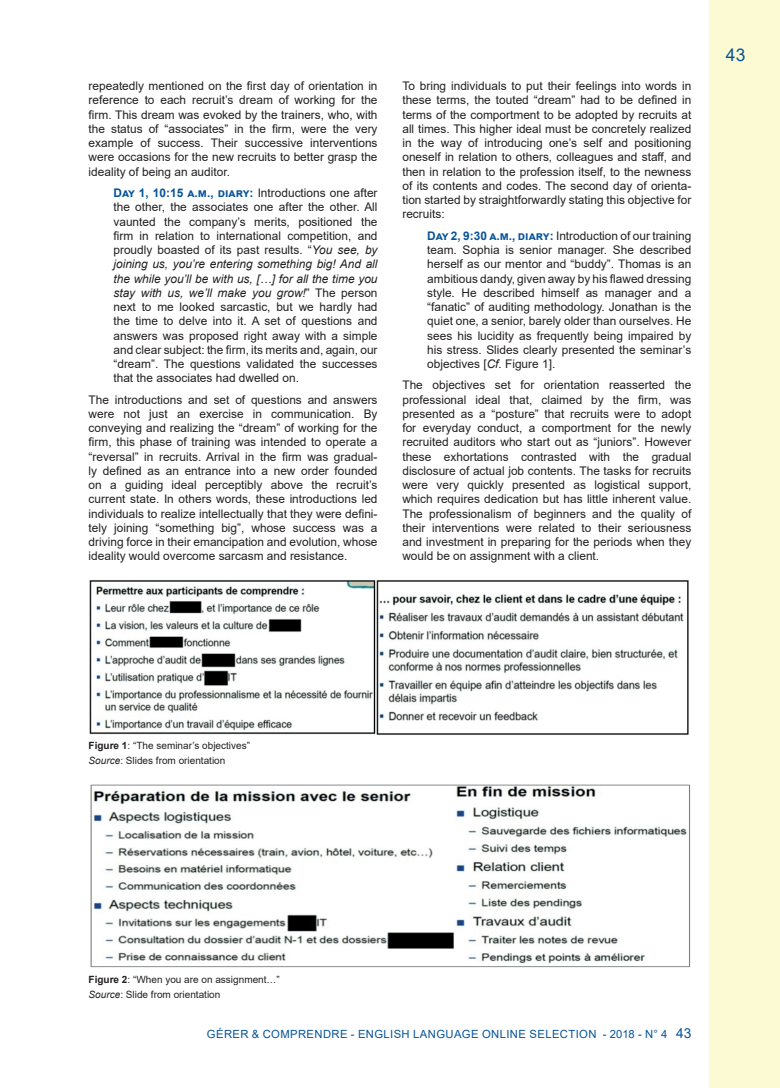
<style>
.page{position:relative;width:780px;height:1088px;background:#fff}
.page>*{position:absolute;margin:0;border:0;box-sizing:border-box;transform-origin:0 0}
.t1{font:17.5px "Arial";color:#07549a}
.texte_courant{font:11.88px/14.2px "Arial";color:#231f20;text-align:justify}
.retrait{font:11.88px/14.2px "Arial";color:#231f20;text-align:justify}
.t2{font:11.25px "Arial";letter-spacing:.035em;color:#07549a}
.légende{font:10px "Arial";color:#231f20}
.s1{font-weight:700;color:#07549a}
.s2{font-style:italic}
.s3{font-weight:700}
.s4{font-size:13.75px}
</style>
<div class="page">
<div style="left:709px;top:0;width:71px;height:1088px;background:#fcfad2"></div>
<img style="left:89px;top:580px;width:600px;height:155px">
<img style="left:90px;top:784px;width:601px;height:184px">
<p class="texte_courant" style="left:89px;top:79px;width:290px">repeatedly mentioned on the first day of orientation in reference to each recruit’s dream of working for the firm. This dream was evoked by the trainers, who, with the status of “associates” in the firm, were the very example of success. Their successive interventions were occasions for the new recruits to better grasp the ideality of being an auditor.</p>
<p class="retrait" style="left:113px;top:186px;width:265px"><span class="s1">Day 1, 10:15 a.m., diary:</span> Introductions one after the other, the associates one after the other. All vaunted the company’s merits, positioned the firm in relation to international competition, and proudly boasted of its past results. “<span class="s2">You see, by joining us, you’re entering something big! And all the while you’ll be with us, […] for all the time you stay with us, we’ll make you grow!</span>” The person next to me looked sarcastic, but we hardly had the time to delve into it. A set of questions and answers was proposed right away with a simple and clear subject: the firm, its merits and, again, our “dream”. The questions validated the successes that the associates had dwelled on.</p>
<p class="texte_courant" style="left:89px;top:392px;width:290px">The introductions and set of questions and answers were not just an exercise in communication. By conveying and realizing the “dream” of working for the firm, this phase of training was intended to operate a “reversal” in recruits. Arrival in the firm was gradual&shy;ly defined as an entrance into a new order founded on a guiding ideal perceptibly above the recruit’s current state. In others words, these introductions led individuals to realize intellectually that they were defini&shy;tely joining “something big”, whose success was a driving force in their emancipation and evolution, whose ideality would overcome sarcasm and resistance.</p>
<p class="texte_courant" style="left:402px;top:79px;width:290px">To bring individuals to put their feelings into words in these terms, the touted “dream” had to be defined in terms of the comportment to be adopted by recruits at all times. This higher ideal must be concretely realized in the way of introducing one’s self and positioning oneself in relation to others, colleagues and staff, and then in relation to the profession itself, to the newness of its contents and codes. The second day of orienta&shy;tion started by straightforwardly stating this objective for recruits:</p>
<p class="retrait" style="left:427px;top:228px;width:265px"><span class="s1">Day 2, 9:30 a.m., diary:</span> Introduction of our training team. Sophia is senior manager. She described herself as our mentor and “buddy”. Thomas is an ambitious dandy, given away by his flawed dressing style. He described himself as manager and a “fanatic” of auditing methodology. Jonathan is the quiet one, a senior, barely older than ourselves. He sees his lucidity as frequently being impaired by his stress. Slides clearly presented the seminar’s objectives [<span class="s2">Cf</span>. Figure 1].</p>
<p class="texte_courant" style="left:402px;top:378px;width:290px">The objectives set for orientation reasserted the professional ideal that, claimed by the firm, was presented as a “posture” that recruits were to adopt for everyday conduct, a comportment for the newly recruited auditors who start out as “juniors”. However these exhortations contrasted with the gradual disclosure of actual job contents. The tasks for recruits were very quickly presented as logistical support, which requires dedication but has little inherent value.<br>The professionalism of beginners and the quality of their interventions were related to their seriousness and investment in preparing for the periods when they would be on assignment with a client.</p>
<h1 class="t1" style="left:726px;top:42px;width:21px">43</h1>
<p class="légende" style="left:89px;top:738px;width:163px"><span class="s3">Figure 1</span>: “The seminar’s objectives”</p>
<p class="légende" style="left:89px;top:754px;width:138px"><span class="s2">Source</span>: Slides from orientation</p>
<p class="légende" style="left:89px;top:972px;width:193px"><span class="s3">Figure 2</span>: “When you are on assignment…”</p>
<p class="légende" style="left:89px;top:988px;width:133px"><span class="s2">Source</span>: Slide from orientation</p>
<p class="t2" style="left:207px;top:1026px;width:486px">GÉRER &amp; COMPRENDRE - ENGLISH LANGUAGE ONLINE SELECTION - 2018 - N° 4 <span class="s4">43</span></p>
</div>
